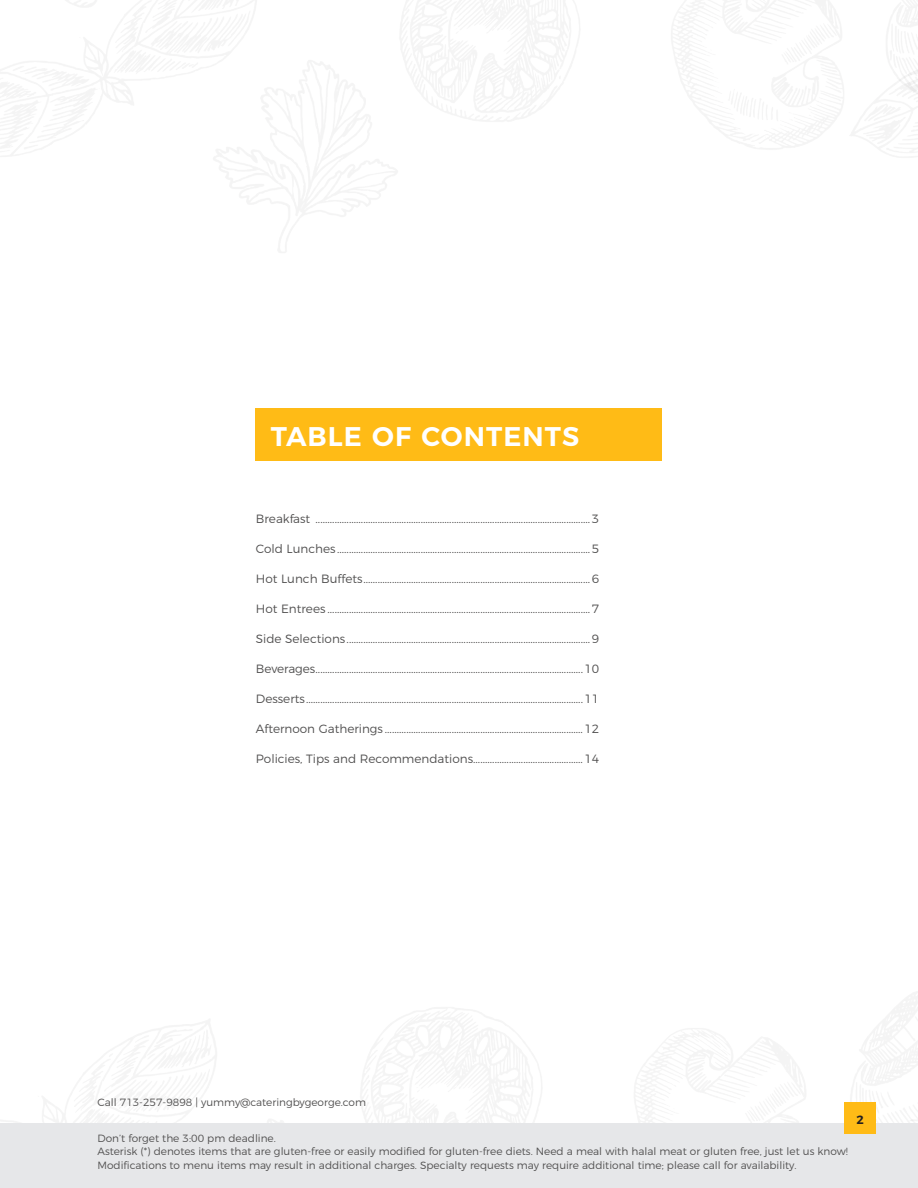
<style>
.page{position:relative;width:918px;height:1188px;background:#fff}
.page>*{position:absolute;margin:0;border:0;box-sizing:border-box;transform-origin:0 0}
.t1{font:600 27px "Montserrat";letter-spacing:.04em;color:#fff}
.t2{font:300 12px "Montserrat";color:#504f4f}
.t3{font:600 12px "Montserrat";color:#231f20}
.t4{font:300 10.5px/13.5px "Montserrat";color:#504f4f}
</style>
<div class="page">
<img style="left:828px;top:0;width:90px;height:158px">
<div style="left:0;top:1123px;width:918px;height:65px;background:#e6e7e9"></div>
<div style="left:844px;top:1102px;width:32px;height:32px;background:#ffbb16"></div>
<div style="left:256px;top:408px;width:406px;height:53px;background:#ffbb16"></div>
<p class="t1" style="left:271px;top:414px;width:310px">TABLE OF CONTENTS</p>
<p class="t2" style="left:256px;top:510px;width:345px">Breakfast ...................................................................................................................3</p>
<p class="t2" style="left:256px;top:540px;width:345px">Cold Lunches ..........................................................................................................5</p>
<p class="t2" style="left:256px;top:570px;width:345px">Hot Lunch Buffets...............................................................................................6</p>
<p class="t2" style="left:256px;top:600px;width:345px">Hot Entrees ..............................................................................................................7</p>
<p class="t2" style="left:256px;top:630px;width:345px">Side Selections......................................................................................................9</p>
<p class="t2" style="left:256px;top:660px;width:345px">Beverages................................................................................................................10</p>
<p class="t2" style="left:256px;top:690px;width:345px">Desserts....................................................................................................................11</p>
<p class="t2" style="left:256px;top:720px;width:345px">Afternoon Gatherings ...................................................................................12</p>
<p class="t2" style="left:256px;top:750px;width:345px">Policies, Tips and Recommendations..............................................14</p>
<p class="t4" style="left:98px;top:1095px;width:270px">Call 713-257-9898 | yummy@cateringbygeorge.com</p>
<p class="t4" style="left:98px;top:1130px;width:752px">Don’t forget the 3:00 pm deadline.<br>Asterisk (*) denotes items that are gluten-free or easily modified for gluten-free diets. Need a meal with halal meat or gluten free, just let us know!<br>Modifications to menu items may result in additional charges. Specialty requests may require additional time; please call for availability.</p>
<p class="t3" style="left:856px;top:1110px;width:9px">2</p>
</div>
